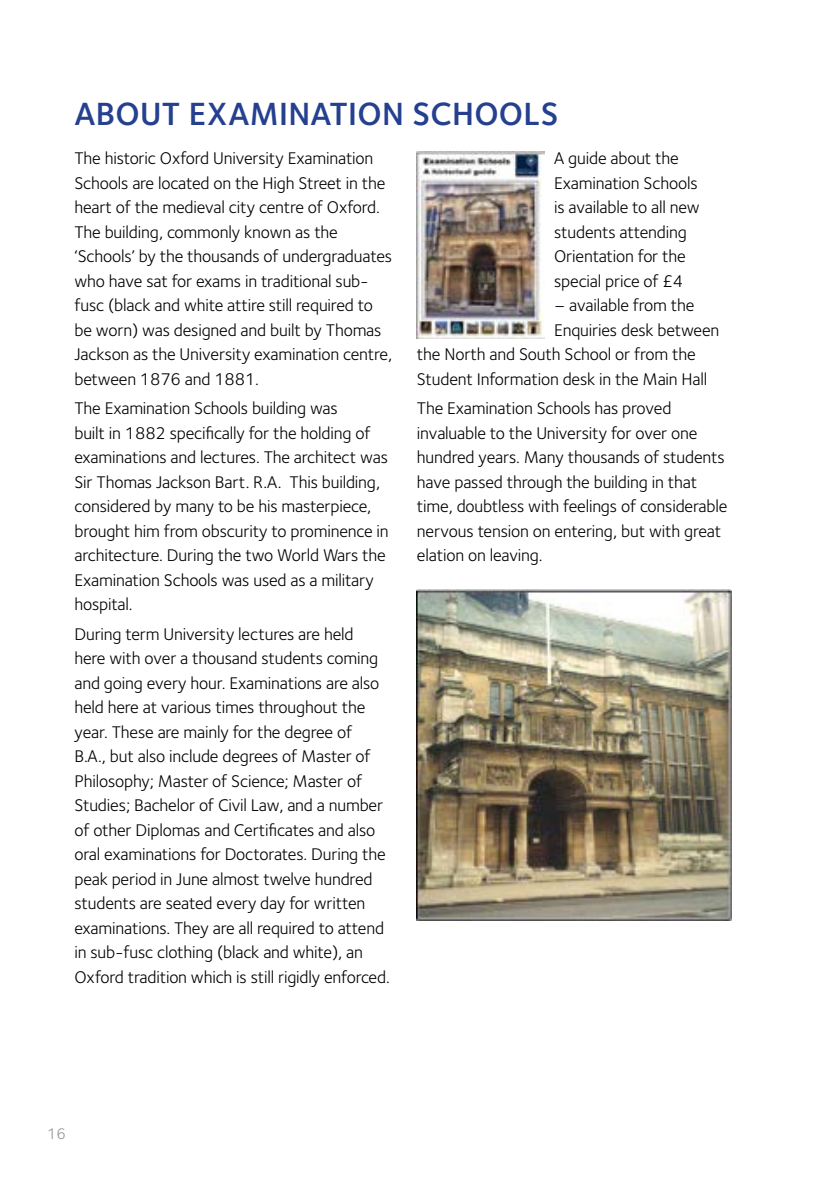
<style>
.page{position:relative;width:834px;height:1191px;background:#fff}
.page>*{position:absolute;margin:0;border:0;box-sizing:border-box;transform-origin:0 0}
.t1{font:600 33.25px "Foundry Sterling";letter-spacing:.01em;color:#25408f}
.t2{font:17.5px/24.5px "Foundry Sterling";letter-spacing:-.01em;color:#000}
.t3{font:15.75px "Foundry Sterling";color:#939598}
</style>
<div class="page">
<img style="left:416px;top:151px;width:128px;height:187px">
<img style="left:416px;top:589px;width:315px;height:331px">
<h1 class="t1" style="left:74px;top:90px;width:485px">ABOUT EXAMINATION SCHOOLS</h1>
<p class="t2" style="left:74px;top:146px;width:319px">The historic Oxford University Examination Schools are located on the High Street in the heart of the medieval city centre of Oxford.<br>The building, commonly known as the ‘Schools’ by the thousands of undergraduates who have sat for exams in traditional sub&shy;fusc (black and white attire still required to be worn) was designed and built by Thomas Jackson as the University examination centre, between 1876 and 1881.</p>
<p class="t2" style="left:74px;top:395px;width:316px">The Examination Schools building was<br>built in 1882 specifically for the holding of examinations and lectures. The architect was Sir Thomas Jackson Bart. R.A. This building, considered by many to be his masterpiece, brought him from obscurity to prominence in architecture. During the two World Wars the Examination Schools was used as a military hospital.</p>
<p class="t2" style="left:74px;top:621px;width:317px">During term University lectures are held<br>here with over a thousand students coming and going every hour. Examinations are also held here at various times throughout the year. These are mainly for the degree of<br>B.A., but also include degrees of Master of Philosophy; Master of Science; Master of Studies; Bachelor of Civil Law, and a number of other Diplomas and Certificates and also oral examinations for Doctorates. During the peak period in June almost twelve hundred students are seated every day for written examinations. They are all required to attend in sub-fusc clothing (black and white), an Oxford tradition which is still rigidly enforced.</p>
<p class="t2" style="left:554px;top:146px;width:147px">A guide about the<br>Examination Schools is available to all new students attending<br>Orientation for the special price of £4</p>
<p class="t2" style="left:554px;top:293px;width:142px">– available from the</p>
<p class="t2" style="left:554px;top:317px;width:167px">Enquiries desk between</p>
<p class="t2" style="left:417px;top:342px;width:280px">the North and South School or from the</p>
<p class="t2" style="left:417px;top:366px;width:292px">Student Information desk in the Main Hall</p>
<p class="t2" style="left:417px;top:395px;width:312px">The Examination Schools has proved invaluable to the University for over one hundred years. Many thousands of students have passed through the building in that time, doubtless with feelings of considerable nervous tension on entering, but with great elation on leaving.</p>
<p class="t3" style="left:47px;top:1122px;width:20px">16</p>
</div>
